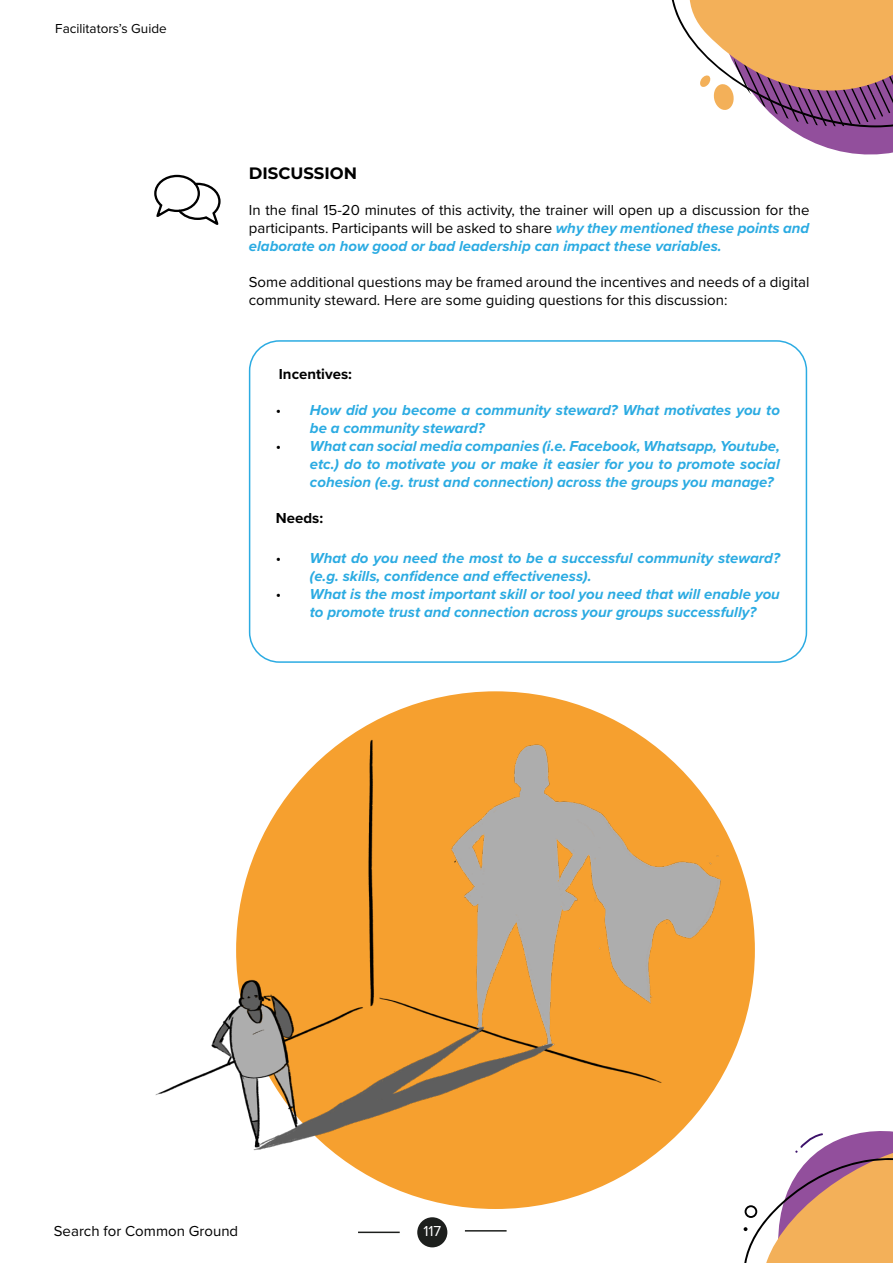
<style>
.page{position:relative;width:893px;height:1263px;background:#fff}
.page>*{position:absolute;margin:0;border:0;box-sizing:border-box;transform-origin:0 0}
.t1{font:700 16.5px "Montserrat";color:#000}
.t2{font:italic 700 15px/18px "Proxima Nova";color:#2babe2}
.t3{font:15px/18px "Proxima Nova";color:#000;text-align:justify}
.t4{font:700 15px "Proxima Nova";color:#000}
.t5{font:15px "Proxima Nova";color:#fff}
.t6{font:13.5px "Proxima Nova";color:#000}
.s1{font-weight:700;font-style:italic;color:#2babe2}
.s2{font-weight:400;font-style:normal;color:#000}
</style>
<div class="page">
<div style="left:417px;top:1217px;width:30px;height:30px;background:#1d1f1d;border-radius:50%"></div>
<hr style="left:358px;top:1231px;width:42px;height:2px;background:#1d1f1d">
<hr style="left:465px;top:1230px;width:42px;height:1px;background:#1d1f1d">
<div style="left:236px;top:691px;width:519px;height:518px;background:#f6a02f;border-radius:50%"></div>
<svg style="left:154px;top:174px;width:67px;height:51px"></svg>
<div style="left:249px;top:340px;width:558px;height:323px;border:2px solid #2babe2;border-radius:30px"></div>
<img style="left:155px;top:707px;width:577px;height:445px">
<svg style="left:671px;top:0;width:222px;height:155px"></svg>
<svg style="left:707px;top:1099px;width:186px;height:164px"></svg>
<p class="t6" style="left:55px;top:18px;width:113px">Facilitators’s Guide</p>
<p class="t1" style="left:249px;top:162px;width:110px">DISCUSSION</p>
<p class="t3" style="left:249px;top:201px;width:562px">In the final 15-20 minutes of this activity, the trainer will open up a discussion for the participants. Participants will be asked to share <span class="s1">why they mentioned these points and elaborate on how good or bad leadership can impact these variables.</span></p>
<p class="t3" style="left:249px;top:273px;width:562px">Some additional questions may be framed around the incentives and needs of a digital community steward. Here are some guiding questions for this discussion:</p>
<p class="t4" style="left:279px;top:363px;width:75px">Incentives:</p>
<p class="t2" style="left:310px;top:401px;width:472px;text-indent:-34px"><span class="s2">•</span> How did you become a community steward? What motivates you to be a community steward?</p>
<p class="t2" style="left:310px;top:437px;width:472px;text-align:justify;text-indent:-34px"><span class="s2">•</span> What can social media companies (i.e. Facebook, Whatsapp, Youtube, etc.) do to motivate you or make it easier for you to promote social cohesion (e.g. trust and connection) across the groups you manage?</p>
<p class="t4" style="left:276px;top:507px;width:49px">Needs:</p>
<p class="t2" style="left:310px;top:548px;width:471px;text-indent:-34px"><span class="s2">•</span> What do you need the most to be a successful community steward? (e.g. skills, confidence and effectiveness).</p>
<p class="t2" style="left:310px;top:584px;width:472px;text-indent:-34px"><span class="s2">•</span> What is the most important skill or tool you need that will enable you to promote trust and connection across your groups successfully?</p>
<p class="t3" style="left:54px;top:1221px;width:186px">Search for Common Ground</p>
<p class="t5" style="left:423px;top:1220px;width:19px">117</p>
</div>
